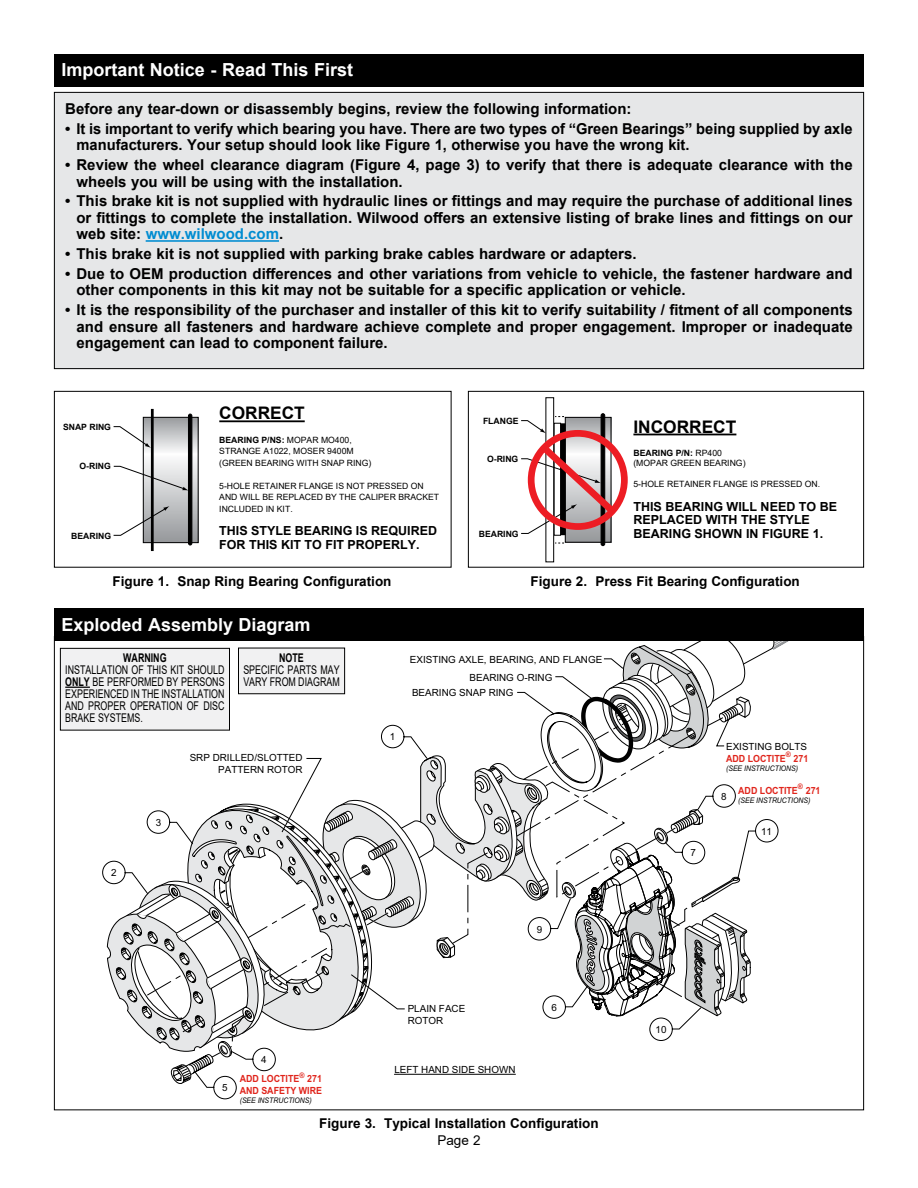
<style>
.page{position:relative;width:918px;height:1188px;background:#fff}
.page>*{position:absolute;margin:0;border:0;box-sizing:border-box;transform-origin:0 0}
.t1{font:700 18px "Arial";color:#fff}
.t2{font:700 17.25px "Arial";color:#000}
.t3{font:700 15px/16.5px "Arial";color:#000}
.t4{font:700 13.5px "Arial";color:#000}
.t5{font:13.5px "Arial";color:#000}
.t6{font:700 12.45px/13.5px "Arial";color:#000}
.t7{font:12px/12px "Arial";color:#000;text-align:justify;scale:.74 1}
.t8{font:700 12px "Arial";color:#000;scale:.74 1}
.t9{font:9.9px/11.9px "Arial";color:#000}
.t10{font:700 9.9px/19.5px "Arial";color:#e0251c;scale:.9 1}
.t11{font:8.7px/11.6px "Arial";color:#000}
.t12{font:700 8.7px "Arial";color:#000}
.t13{font:italic 7.65px "Arial";color:#000;scale:.9 1}
.s1{color:#008cd1}
.s2{font-weight:700}
.s3{font-weight:400;color:#000}
.s4{font-weight:700;color:#e0251c}
</style>
<div class="page">
<svg style="left:102px;top:641px;width:687px;height:459px"></svg>
<div style="left:54px;top:609px;width:810px;height:32px;background:#000"></div>
<div style="left:54px;top:54px;width:810px;height:32px;background:#000"></div>
<div style="left:54px;top:92px;width:810px;height:277px;background:#e6e7e8"></div>
<hr style="left:146px;top:240px;width:133px;height:2px;background:#008cd1">
<div style="left:60px;top:648px;width:170px;height:82px;background:#f1f1f2"></div>
<svg style="left:65px;top:687px;width:25px;height:1px"></svg>
<div style="left:60px;top:648px;width:170px;height:82px;border:1px solid #000"></div>
<div style="left:238px;top:648px;width:107px;height:46px;background:#f1f1f2"></div>
<div style="left:238px;top:648px;width:107px;height:46px;border:1px solid #000"></div>
<svg style="left:145px;top:419px;width:52px;height:122px"></svg>
<div style="left:143px;top:417px;width:56px;height:126px;border:1px solid #000"></div>
<div style="left:151px;top:409px;width:3px;height:142px;border:1px solid #000"></div>
<div style="left:188px;top:414px;width:4px;height:131px;border:1px solid #000;border-radius:2px"></div>
<svg style="left:113px;top:506px;width:56px;height:30px"></svg>
<hr style="left:219px;top:420px;width:86px;height:2px;background:#000">
<svg style="left:113px;top:426px;width:38px;height:22px"></svg>
<svg style="left:113px;top:466px;width:76px;height:25px"></svg>
<div style="left:54px;top:391px;width:398px;height:177px;border:1px solid #000"></div>
<svg style="left:567px;top:419px;width:43px;height:122px"></svg>
<div style="left:565px;top:417px;width:47px;height:126px;border:1px solid #000"></div>
<div style="left:561px;top:423px;width:5px;height:112px;border:1px solid #000"></div>
<div style="left:554px;top:423px;width:7px;height:113px;border:1px solid #000"></div>
<div style="left:545px;top:397px;width:9px;height:165px;border:1px solid #000"></div>
<hr style="left:633px;top:434px;width:103px;height:1px;background:#000">
<div style="left:601px;top:413px;width:4px;height:133px;border:1px solid #000;border-radius:2px"></div>
<svg style="left:521px;top:420px;width:25px;height:13px"></svg>
<div style="left:528px;top:430px;width:100px;height:100px;border:7px solid #ed1d24;border-radius:50%"></div>
<svg style="left:521px;top:440px;width:99px;height:94px"></svg>
<div style="left:468px;top:391px;width:396px;height:177px;border:1px solid #000"></div>
<p class="t1" style="left:62px;top:57px;width:293px">Important Notice - Read This First</p>
<p class="t3" style="left:65px;top:101px;width:568px">Before any tear-down or disassembly begins, review the following information:</p>
<p class="t3" style="left:76px;top:121px;width:778px;text-indent:-11px">• It is important to verify which bearing you have. There are two types of “Green Bearings” being supplied by axle manufacturers. Your setup should look like Figure 1, otherwise you have the wrong kit.</p>
<p class="t3" style="left:76px;top:157px;width:778px;text-indent:-11px">• Review the wheel clearance diagram (Figure 4, page 3) to verify that there is adequate clearance with the wheels you will be using with the installation.</p>
<p class="t3" style="left:76px;top:193px;width:778px;text-align:justify;text-indent:-11px">• This brake kit is not supplied with hydraulic lines or fittings and may require the purchase of additional lines or fittings to complete the installation. Wilwood offers an extensive listing of brake lines and fittings on our web site: <span class="s1">www.wilwood.com</span>.</p>
<p class="t3" style="left:65px;top:246px;width:573px">• This brake kit is not supplied with parking brake cables hardware or adapters.</p>
<p class="t3" style="left:76px;top:266px;width:778px;text-indent:-11px">• Due to OEM production differences and other variations from vehicle to vehicle, the fastener hardware and other components in this kit may not be suitable for a specific application or vehicle.</p>
<p class="t3" style="left:76px;top:302px;width:778px;text-align:justify;text-indent:-11px">• It is the responsibility of the purchaser and installer of this kit to verify suitability / fitment of all components and ensure all fasteners and hardware achieve complete and proper engagement. Improper or inadequate engagement can lead to component failure.</p>
<p class="t12" style="left:63px;top:421px;width:50px">SNAP RING</p>
<p class="t12" style="left:80px;top:460px;width:33px">O-RING</p>
<p class="t12" style="left:71px;top:529px;width:41px">BEARING</p>
<p class="t2" style="left:219px;top:401px;width:87px">CORRECT</p>
<p class="t11" style="left:219px;top:434px;width:154px"><span class="s2">BEARING P/NS:</span> MOPAR MO400,<br>STRANGE A1022, MOSER 9400M (GREEN BEARING WITH SNAP RING)</p>
<p class="t11" style="left:219px;top:480px;width:221px">5-HOLE RETAINER FLANGE IS NOT PRESSED ON<br>AND WILL BE REPLACED BY THE CALIPER BRACKET<br>INCLUDED IN KIT.</p>
<p class="t6" style="left:219px;top:524px;width:219px">THIS STYLE BEARING IS REQUIRED<br>FOR THIS KIT TO FIT PROPERLY.</p>
<p class="t12" style="left:483px;top:415px;width:37px">FLANGE</p>
<p class="t12" style="left:487px;top:452px;width:33px">O-RING</p>
<p class="t12" style="left:479px;top:528px;width:41px">BEARING</p>
<p class="t2" style="left:633px;top:414px;width:104px">INCORRECT</p>
<p class="t11" style="left:633px;top:447px;width:114px;line-height:10.4px"><span class="s2">BEARING P/N:</span> RP400 (MOPAR GREEN BEARING)</p>
<p class="t11" style="left:633px;top:478px;width:188px">5-HOLE RETAINER FLANGE IS PRESSED ON.</p>
<p class="t6" style="left:633px;top:500px;width:205px">THIS BEARING WILL NEED TO BE<br>REPLACED WITH THE STYLE<br>BEARING SHOWN IN FIGURE 1.</p>
<p class="t4" style="left:112px;top:572px;width:281px">Figure 1. Snap Ring Bearing Configuration</p>
<p class="t4" style="left:531px;top:572px;width:271px">Figure 2. Press Fit Bearing Configuration</p>
<p class="t1" style="left:62px;top:612px;width:251px">Exploded Assembly Diagram</p>
<p class="t8" style="left:123px;top:649px;width:60px">WARNING</p>
<p class="t7" style="left:65px;top:664px;width:217px">INSTALLATION OF THIS KIT SHOULD <span class="s2">ONLY</span> BE PERFORMED BY PERSONS EXPERIENCED IN THE INSTALLATION AND PROPER OPERATION OF DISC BRAKE SYSTEMS.</p>
<p class="t8" style="left:279px;top:649px;width:35px">NOTE</p>
<p class="t7" style="left:243px;top:663px;width:132px">SPECIFIC PARTS MAY<br>VARY FROM DIAGRAM</p>
<p class="t9" style="left:111px;top:867px;width:7px">2</p>
<p class="t9" style="left:156px;top:816px;width:7px">3</p>
<p class="t9" style="left:190px;top:752px;width:114px;text-align:right">SRP DRILLED/SLOTTED<br>PATTERN ROTOR</p>
<p class="t9" style="left:222px;top:1081px;width:7px">5</p>
<p class="t10" style="left:240px;top:1050px;width:93px;text-indent:21px"><span class="s3">4<br></span>ADD LOCTITE<sup>®</sup> 271</p>
<p class="t10" style="left:240px;top:1081px;width:93px">AND SAFETY WIRE</p>
<p class="t13" style="left:240px;top:1096px;width:82px">(SEE INSTRUCTIONS)</p>
<p class="t9" style="left:470px;top:651px;width:134px;line-height:17.9px;text-indent:-60px">EXISTING AXLE, BEARING, AND FLANGE<br>BEARING O-RING</p>
<p class="t9" style="left:390px;top:731px;width:7px">1</p>
<p class="t9" style="left:412px;top:687px;width:103px">BEARING SNAP RING</p>
<p class="t9" style="left:537px;top:923px;width:7px">9</p>
<p class="t9" style="left:408px;top:1003px;width:59px">PLAIN FACE<br>ROTOR</p>
<p class="t9" style="left:394px;top:1064px;width:123px">LEFT HAND SIDE SHOWN</p>
<p class="t9" style="left:551px;top:1001px;width:7px">6</p>
<p class="t4" style="left:319px;top:1114px;width:281px">Figure 3. Typical Installation Configuration</p>
<p class="t5" style="left:437px;top:1131px;width:45px">Page 2</p>
<p class="t9" style="left:691px;top:846px;width:7px">7</p>
<p class="t9" style="left:726px;top:740px;width:84px">EXISTING BOLTS<br><span class="s4">ADD LOCTITE</span><sup>®</sup> <span class="s4">271</span></p>
<p class="t13" style="left:726px;top:763px;width:82px">(SEE INSTRUCTIONS)</p>
<p class="t9" style="left:721px;top:791px;width:7px">8</p>
<p class="t10" style="left:738px;top:781px;width:93px">ADD LOCTITE<sup>®</sup> 271</p>
<p class="t13" style="left:738px;top:795px;width:82px">(SEE INSTRUCTIONS)</p>
<p class="t9" style="left:761px;top:825px;width:12px">11</p>
<p class="t9" style="left:656px;top:1024px;width:12px">10</p>
</div>
